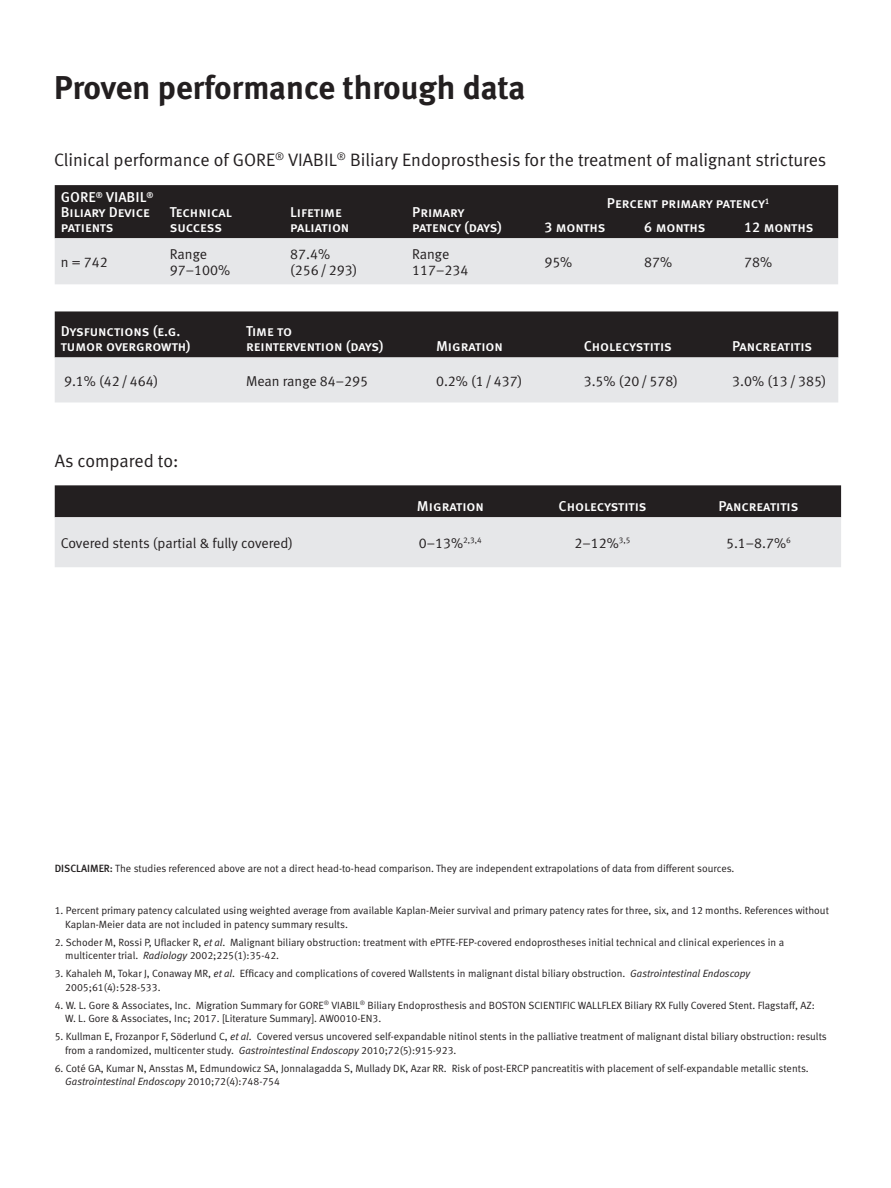
<style>
.page{position:relative;width:891px;height:1188px;background:#fff}
.page>*{position:absolute;margin:0;border:0;box-sizing:border-box;transform-origin:0 0}
.t1{font:33px "Meta Bold LF";color:#231f20}
.t2{font:18px "Meta Normal LF";color:#231f20}
.t3{font:14.25px/15px "Meta Medium LF Caps";letter-spacing:-.01em;color:#fff}
.t4{font:14.25px/16.5px "Meta Normal LF";color:#231f20}
.t5{font:10.5px/13.5px "Meta Normal LF";color:#231f20}
.s1{font-family:"Meta Medium LF"}
.s2{font-style:italic}
</style>
<div class="page">
<svg style="left:55px;top:185px;width:783px;height:99px;background:#7d7c7d"></svg>
<svg style="left:55px;top:311px;width:783px;height:91px;background:#848284"></svg>
<svg style="left:55px;top:485px;width:786px;height:82px;background:#9a999b"></svg>
<p class="t1" style="left:54px;top:68px;width:473px">Proven performance through data</p>
<p class="t2" style="left:54px;top:149px;width:774px">Clinical performance of GORE<sup>®</sup> VIABIL<sup>®</sup> Biliary Endoprosthesis for the treatment of malignant strictures</p>
<p class="t3" style="left:61px;top:190px;width:94px">GORE<sup>®</sup> VIABIL<sup>®<br></sup>Biliary Device patients</p>
<p class="t3" style="left:170px;top:205px;width:63px">Technical success</p>
<p class="t3" style="left:290px;top:205px;width:61px">Lifetime paliation</p>
<p class="t3" style="left:412px;top:205px;width:91px">Primary patency (days)</p>
<p class="t3" style="left:607px;top:196px;width:164px">Percent primary patency<sup>1</sup></p>
<p class="t3" style="left:544px;top:220px;width:63px">3 months</p>
<p class="t3" style="left:644px;top:220px;width:63px">6 months</p>
<p class="t3" style="left:744px;top:220px;width:71px">12 months</p>
<p class="t4" style="left:61px;top:254px;width:49px">n = 742</p>
<p class="t4" style="left:170px;top:245px;width:62px">Range<br>97–100%</p>
<p class="t4" style="left:290px;top:245px;width:69px">87.4% (256/293)</p>
<p class="t4" style="left:412px;top:245px;width:58px">Range<br>117–234</p>
<p class="t4" style="left:544px;top:254px;width:30px">95%</p>
<p class="t4" style="left:644px;top:254px;width:30px">87%</p>
<p class="t4" style="left:744px;top:254px;width:30px">78%</p>
<p class="t3" style="left:61px;top:324px;width:131px">Dysfunctions (e.g. tumor overgrowth)</p>
<p class="t3" style="left:246px;top:324px;width:139px">Time to reintervention (days)</p>
<p class="t3" style="left:436px;top:339px;width:68px">Migration</p>
<p class="t3" style="left:584px;top:339px;width:90px">Cholecystitis</p>
<p class="t3" style="left:732px;top:339px;width:81px">Pancreatitis</p>
<p class="t4" style="left:64px;top:372px;width:96px">9.1% (42/464)</p>
<p class="t4" style="left:246px;top:372px;width:124px">Mean range 84–295</p>
<p class="t4" style="left:436px;top:372px;width:88px">0.2% (1/437)</p>
<p class="t4" style="left:584px;top:372px;width:96px">3.5% (20/578)</p>
<p class="t4" style="left:732px;top:372px;width:96px">3.0% (13/385)</p>
<p class="t2" style="left:55px;top:451px;width:125px">As compared to:</p>
<p class="t3" style="left:417px;top:499px;width:68px">Migration</p>
<p class="t3" style="left:559px;top:499px;width:90px">Cholecystitis</p>
<p class="t3" style="left:718px;top:499px;width:81px">Pancreatitis</p>
<p class="t4" style="left:61px;top:535px;width:234px">Covered stents (partial &amp; fully covered)</p>
<p class="t4" style="left:419px;top:535px;width:64px">0–13%<sup>2,3,4</sup></p>
<p class="t4" style="left:575px;top:535px;width:57px">2–12%<sup>3,5</sup></p>
<p class="t4" style="left:726px;top:535px;width:66px">5.1–8.7%<sup>6</sup></p>
<p class="t5" style="left:55px;top:862px;width:681px"><span class="s1">DISCLAIMER:</span> The studies referenced above are not a direct head-to-head comparison. They are independent extrapolations of data from different sources.</p>
<p class="t5" style="left:65px;top:904px;width:765px;text-indent:-10px">1. Percent primary patency calculated using weighted average from available Kaplan-Meier survival and primary patency rates for three, six, and 12 months. References without<br>Kaplan-Meier data are not included in patency summary results.</p>
<p class="t5" style="left:65px;top:935px;width:720px;text-indent:-10px">2. Schoder M, Rossi P, Uflacker R, <span class="s2">et al</span>. Malignant biliary obstruction: treatment with ePTFE-FEP-covered endoprostheses initial technical and clinical experiences in a multicenter trial. <span class="s2">Radiology</span> 2002;225(1):35-42.</p>
<p class="t5" style="left:65px;top:967px;width:686px;text-indent:-10px">3. Kahaleh M, Tokar J, Conaway MR, <span class="s2">et al</span>. Efficacy and complications of covered Wallstents in malignant distal biliary obstruction. <span class="s2">Gastrointestinal Endoscopy<br></span>2005;61(4):528-533.</p>
<p class="t5" style="left:65px;top:998px;width:751px;text-indent:-10px">4. W. L. Gore &amp; Associates, Inc. Migration Summary for GORE<sup>®</sup> VIABIL<sup>®</sup> Biliary Endoprosthesis and BOSTON SCIENTIFIC WALLFLEX Biliary RX Fully Covered Stent. Flagstaff, AZ:<br>W. L. Gore &amp; Associates, Inc; 2017. [Literature Summary]. AW0010-EN3.</p>
<p class="t5" style="left:65px;top:1030px;width:763px;text-indent:-10px">5. Kullman E, Frozanpor F, Söderlund C, <span class="s2">et al.</span> Covered versus uncovered self-expandable nitinol stents in the palliative treatment of malignant distal biliary obstruction: results from a randomized, multicenter study. <span class="s2">Gastrointestinal Endoscopy</span> 2010;72(5):915-923.</p>
<p class="t5" style="left:65px;top:1061px;width:745px;text-indent:-10px">6. Coté GA, Kumar N, Ansstas M, Edmundowicz SA, Jonnalagadda S, Mullady DK, Azar RR. Risk of post-ERCP pancreatitis with placement of self-expandable metallic stents.<br><span class="s2">Gastrointestinal Endoscopy</span> 2010;72(4):748-754</p>
</div>
